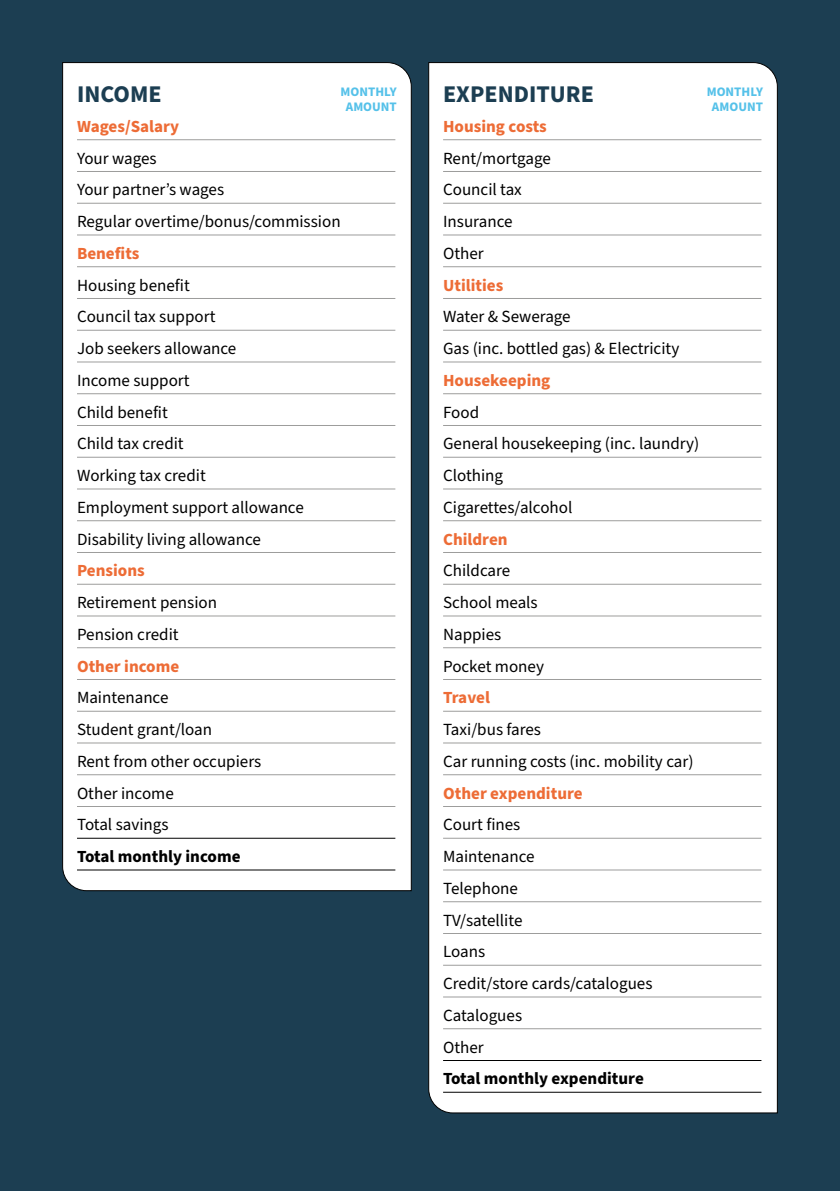
<style>
.page{position:relative;width:840px;height:1191px;background:#fff}
.page>*{position:absolute;margin:0;border:0;box-sizing:border-box;transform-origin:0 0}
.t1{font:700 24px "Source Sans Pro";color:#1c3e52}
.t2{font:17px/31.8px "Source Sans Pro";color:#000}
.t3{font:700 17px "Source Sans Pro";color:#ed6c36}
.t4{font:700 17px "Source Sans Pro";color:#000}
.t5{font:700 13px/15.6px "Source Sans Pro";color:#55c1e9;text-align:center}
</style>
<div class="page">
<div style="left:0;top:0;width:839px;height:1191px;background:#1c3e52"></div>
<div style="left:428px;top:62px;width:349px;height:1051px;background:#fff"></div>
<div style="left:62px;top:62px;width:349px;height:829px;background:#fff"></div>
<h1 class="t1" style="left:77px;top:77px;width:86px">INCOME</h1>
<p class="t3" style="left:77px;top:115px;width:104px">Wages/Salary</p>
<p class="t2" style="left:77px;top:143px;width:265px">Your wages<br>Your partner’s wages<br>Regular overtime/bonus/commission</p>
<p class="t3" style="left:77px;top:242px;width:64px">Benefits</p>
<p class="t2" style="left:77px;top:270px;width:228px">Housing benefit<br>Council tax support<br>Job seekers allowance<br>Income support<br>Child benefit<br>Child tax credit<br>Working tax credit<br>Employment support allowance<br>Disability living allowance</p>
<p class="t3" style="left:77px;top:559px;width:69px">Pensions</p>
<p class="t2" style="left:77px;top:587px;width:141px">Retirement pension<br>Pension credit</p>
<p class="t3" style="left:77px;top:654px;width:104px">Other income</p>
<p class="t2" style="left:77px;top:682px;width:186px">Maintenance<br>Student grant/loan<br>Rent from other occupiers<br>Other income<br>Total savings</p>
<p class="t4" style="left:77px;top:845px;width:165px">Total monthly income</p>
<p class="t5" style="left:340px;top:84px;width:58px">MONTHLY<br>AMOUNT</p>
<h1 class="t1" style="left:443px;top:77px;width:152px">EXPENDITURE</h1>
<p class="t3" style="left:443px;top:115px;width:105px">Housing costs</p>
<p class="t2" style="left:443px;top:143px;width:109px">Rent/mortgage<br>Council tax<br>Insurance<br>Other</p>
<p class="t3" style="left:443px;top:273px;width:62px">Utilities</p>
<p class="t2" style="left:443px;top:301px;width:237px">Water &amp; Sewerage<br>Gas (inc. bottled gas) &amp; Electricity</p>
<p class="t3" style="left:443px;top:369px;width:109px">Housekeeping</p>
<p class="t2" style="left:443px;top:396px;width:258px">Food<br>General housekeeping (inc. laundry)<br>Clothing<br>Cigarettes/alcohol</p>
<p class="t3" style="left:443px;top:527px;width:66px">Children</p>
<p class="t2" style="left:443px;top:555px;width:102px">Childcare<br>School meals<br>Nappies<br>Pocket money</p>
<p class="t3" style="left:443px;top:686px;width:48px">Travel</p>
<p class="t2" style="left:443px;top:714px;width:252px">Taxi/bus fares<br>Car running costs (inc. mobility car)</p>
<p class="t3" style="left:443px;top:781px;width:141px">Other expenditure</p>
<p class="t2" style="left:443px;top:809px;width:211px">Court fines<br>Maintenance<br>Telephone<br>TV/satellite<br>Loans<br>Credit/store cards/catalogues<br>Catalogues<br>Other</p>
<p class="t4" style="left:443px;top:1067px;width:202px">Total monthly expenditure</p>
<p class="t5" style="left:706px;top:84px;width:58px">MONTHLY<br>AMOUNT</p>
</div>
